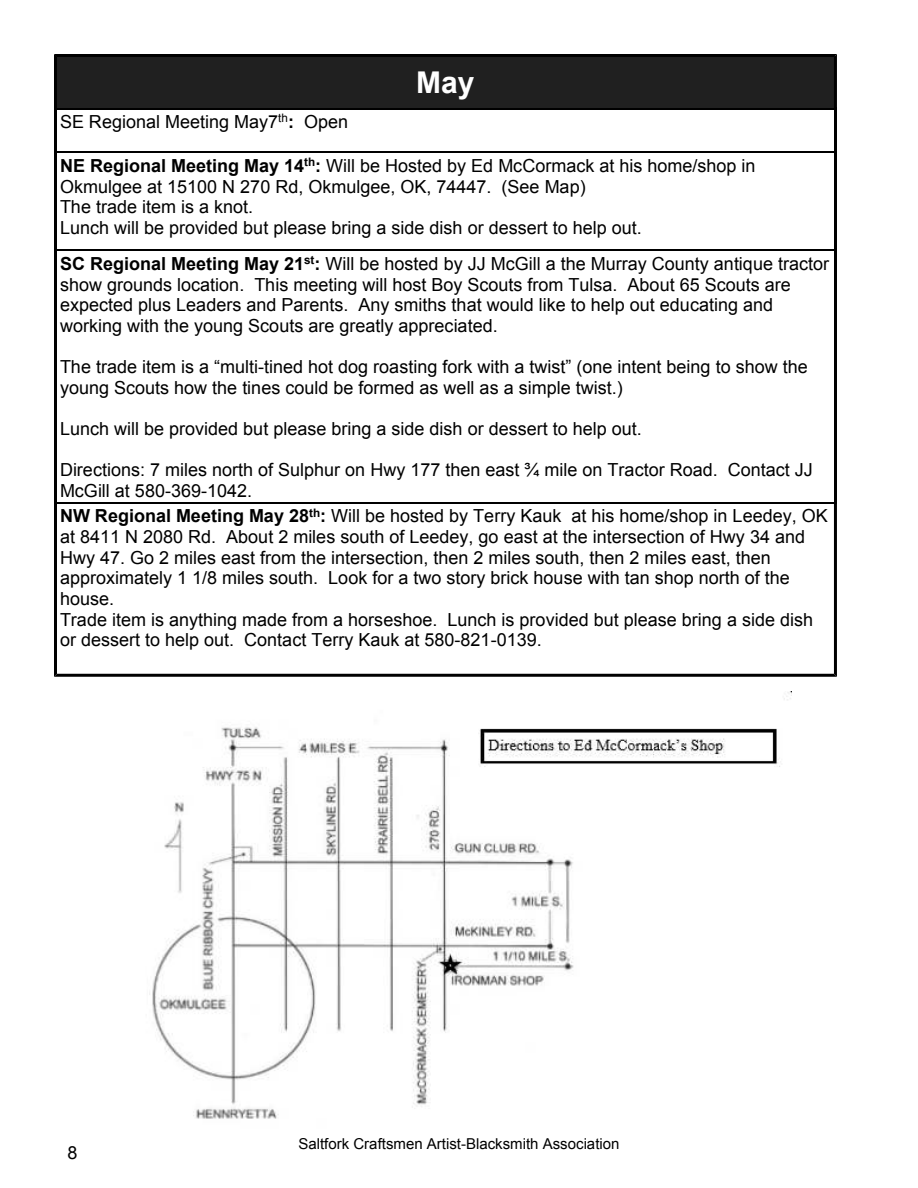
<style>
.page{position:relative;width:918px;height:1188px;background:#fff}
.page>*{position:absolute;margin:0;border:0;box-sizing:border-box;transform-origin:0 0}
.t1{font:700 30px "Arial";color:#fff}
.t2{font:18px/20.7px "Arial";color:#000}
.t3{font:15px "Arial";color:#000}
.s1{font-weight:700}
</style>
<div class="page">
<hr style="left:57px;top:152px;width:777px;height:1px;background:#000">
<hr style="left:57px;top:250px;width:777px;height:1px;background:#000">
<hr style="left:54px;top:108px;width:3px;height:45px;background:#000">
<hr style="left:54px;top:152px;width:3px;height:99px;background:#000">
<hr style="left:54px;top:250px;width:3px;height:254px;background:#000">
<svg style="left:54px;top:54px;width:783px;height:55px;background:#1d1d1d"></svg>
<hr style="left:834px;top:108px;width:3px;height:45px;background:#000">
<hr style="left:834px;top:152px;width:3px;height:99px;background:#000">
<hr style="left:834px;top:250px;width:3px;height:254px;background:#000">
<svg style="left:54px;top:502px;width:783px;height:175px"></svg>
<img style="left:149px;top:691px;width:643px;height:428px">
<h1 class="t1" style="left:416px;top:72px;width:60px">May</h1>
<p class="t2" style="left:60px;top:113px;width:290px">SE Regional Meeting May7<sup>th</sup><span class="s1">:</span> Open</p>
<p class="t2" style="left:60px;top:157px;width:697px"><span class="s1">NE Regional Meeting May 14</span><sup>th</sup><span class="s1">:</span> Will be Hosted by Ed McCormack at his home/shop in Okmulgee at 15100 N 270 Rd, Okmulgee, OK, 74447. (See Map)<br>The trade item is a knot.<br>Lunch will be provided but please bring a side dish or dessert to help out.</p>
<p class="t2" style="left:60px;top:255px;width:771px"><span class="s1">SC Regional Meeting May 21</span><sup>st</sup><span class="s1">:</span> Will be hosted by JJ McGill a the Murray County antique tractor show grounds location. This meeting will host Boy Scouts from Tulsa. About 65 Scouts are expected plus Leaders and Parents. Any smiths that would like to help out educating and working with the young Scouts are greatly appreciated.</p>
<p class="t2" style="left:60px;top:358px;width:749px">The trade item is a “multi-tined hot dog roasting fork with a twist” (one intent being to show the young Scouts how the tines could be formed as well as a simple twist.)</p>
<p class="t2" style="left:60px;top:420px;width:583px">Lunch will be provided but please bring a side dish or dessert to help out.</p>
<p class="t2" style="left:60px;top:461px;width:754px">Directions: 7 miles north of Sulphur on Hwy 177 then east ¾ mile on Tractor Road. Contact JJ<br>McGill at 580-369-1042.</p>
<p class="t2" style="left:60px;top:507px;width:769px"><span class="s1">NW Regional Meeting May 28</span><sup>th</sup><span class="s1">:</span> Will be hosted by Terry Kauk at his home/shop in Leedey, OK at 8411 N 2080 Rd. About 2 miles south of Leedey, go east at the intersection of Hwy 34 and Hwy 47. Go 2 miles east from the intersection, then 2 miles south, then 2 miles east, then approximately 1 1/8 miles south. Look for a two story brick house with tan shop north of the house.<br>Trade item is anything made from a horseshoe. Lunch is provided but please bring a side dish or dessert to help out. Contact Terry Kauk at 580-821-0139.</p>
<p class="t2" style="left:68px;top:1144px;width:12px">8</p>
<p class="t3" style="left:298px;top:1138px;width:323px">Saltfork Craftsmen Artist-Blacksmith Association</p>
</div>
